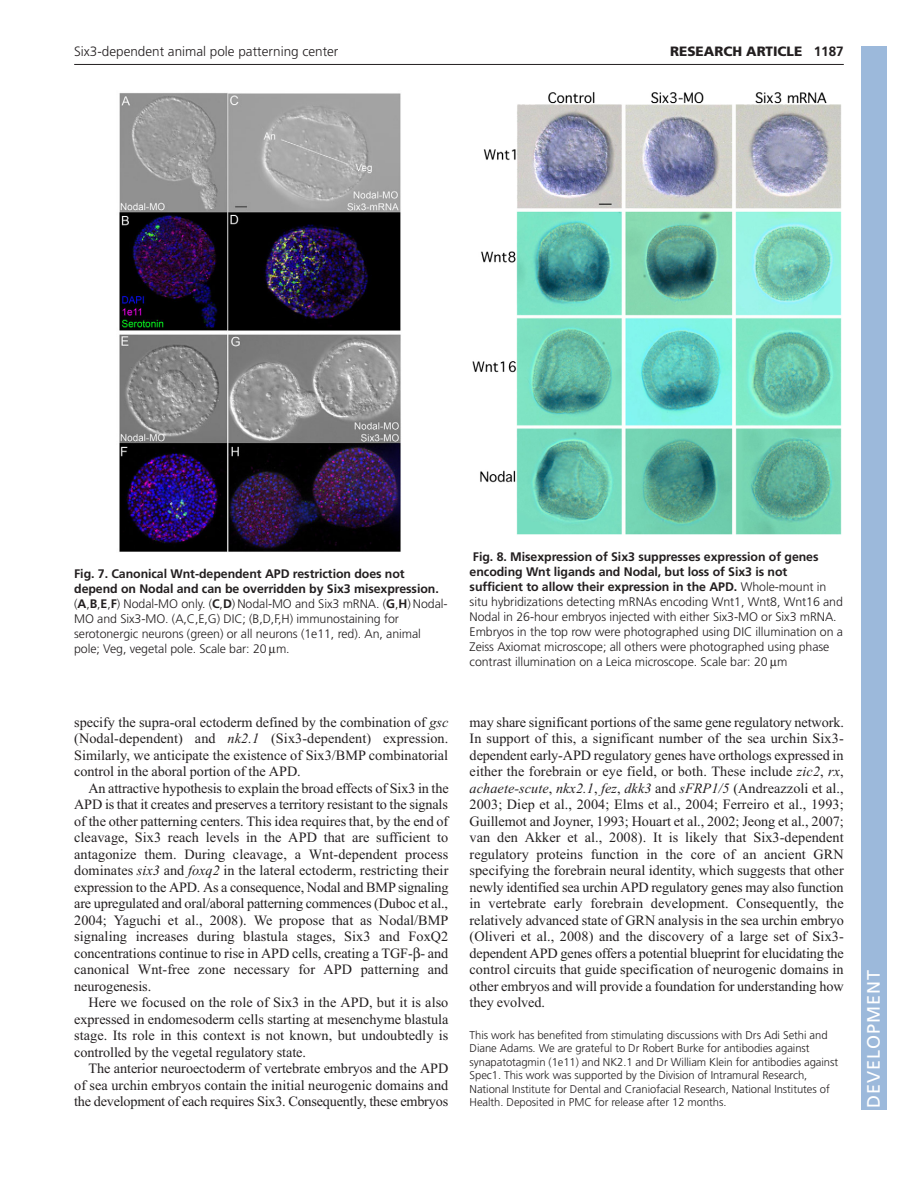
<style>
.page{position:relative;width:918px;height:1188px;background:#fff}
.page>*{position:absolute;margin:0;border:0;box-sizing:border-box;transform-origin:0 0}
.t1{font:18px "Frutiger LT Std";letter-spacing:.055em;color:#fff}
.t2{font:14.25px/16.5px "Times New Roman";letter-spacing:-.005em;color:#231f20;text-align:justify}
.t3{font:300 13.5px "Frutiger LT Std";color:#231f20}
.t4{font:900 13.5px "Frutiger LT Std";color:#231f20}
.t5{font:300 12.3px/15px "Frutiger LT Std";letter-spacing:-.005em;color:#231f20}
.t6{font:300 11.25px/13.5px "Frutiger LT Std";letter-spacing:-.005em;color:#231f20}
.s1{font-weight:700}
.s2{font-style:italic}
</style>
<div class="page">
<hr style="left:74px;top:64px;width:770px;height:1px;background:#231f20">
<img style="left:119px;top:93px;width:282px;height:459px">
<img style="left:472px;top:92px;width:370px;height:443px">
<div style="left:861px;top:46px;width:25px;height:1064px;background:#9cb9db"></div>
<p class="t3" style="left:74px;top:46px;width:266px">Six3-dependent animal pole patterning center</p>
<p class="t4" style="left:670px;top:46px;width:175px">RESEARCH ARTICLE <span class="s1">1187</span></p>
<p class="t5" style="left:74px;top:568px;width:375px"><span class="s1">Fig. 7. Canonical Wnt-dependent APD restriction does not depend on Nodal and can be overridden by Six3 misexpression. </span>(<span class="s1">A</span>,<span class="s1">B</span>,<span class="s1">E</span>,<span class="s1">F</span>) Nodal-MO only. (<span class="s1">C</span>,<span class="s1">D</span>) Nodal-MO and Six3 mRNA. (<span class="s1">G</span>,<span class="s1">H</span>) Nodal-MO and Six3-MO. (A,C,E,G) DIC; (B,D,F,H) immunostaining for serotonergic neurons (green) or all neurons (1e11, red). An, animal pole; Veg, vegetal pole. Scale bar: 20 m.</p>
<p class="t2" style="left:74px;top:715px;width:376px">specify the supra-oral ectoderm defined by the combination of <span class="s2">gsc </span>(Nodal-dependent) and <span class="s2">nk2.1</span> (Six3-dependent) expression.<br>Similarly, we anticipate the existence of Six3/BMP combinatorial control in the aboral portion of the APD.</p>
<p class="t2" style="left:74px;top:781px;width:376px;text-indent:14px">An attractive hypothesis to explain the broad effects of Six3 in the APD is that it creates and preserves a territory resistant to the signals of the other patterning centers. This idea requires that, by the end of cleavage, Six3 reach levels in the APD that are sufficient to antagonize them. During cleavage, a Wnt-dependent process dominates <span class="s2">six3</span> and <span class="s2">foxq2</span> in the lateral ectoderm, restricting their expression to the APD. As a consequence, Nodal and BMP signaling are upregulated and oral/aboral patterning commences (Duboc et al., 2004; Yaguchi et al., 2008). We propose that as Nodal/BMP signaling increases during blastula stages, Six3 and FoxQ2 concentrations continue to rise in APD cells, creating a TGF- - and canonical Wnt-free zone necessary for APD patterning and neurogenesis.</p>
<p class="t2" style="left:74px;top:996px;width:376px;text-indent:14px">Here we focused on the role of Six3 in the APD, but it is also expressed in endomesoderm cells starting at mesenchyme blastula stage. Its role in this context is not known, but undoubtedly is controlled by the vegetal regulatory state.</p>
<p class="t2" style="left:74px;top:1062px;width:376px;text-indent:14px">The anterior neuroectoderm of vertebrate embryos and the APD of sea urchin embryos contain the initial neurogenic domains and the development of each requires Six3. Consequently, these embryos</p>
<p class="t5" style="left:470px;top:550px;width:375px"><span class="s1">Fig. 8. Misexpression of Six3 suppresses expression of genes encoding Wnt ligands and Nodal, but loss of Six3 is not sufficient to allow their expression in the APD.</span> Whole-mount in situ hybridizations detecting mRNAs encoding Wnt1, Wnt8, Wnt16 and Nodal in 26-hour embryos injected with either Six3-MO or Six3 mRNA.<br>Embryos in the top row were photographed using DIC illumination on a Zeiss Axiomat microscope; all others were photographed using phase contrast illumination on a Leica microscope. Scale bar: 20 m</p>
<p class="t2" style="left:470px;top:715px;width:376px">may share significant portions of the same gene regulatory network.<br>In support of this, a significant number of the sea urchin Six3- dependent early-APD regulatory genes have orthologs expressed in either the forebrain or eye field, or both. These include <span class="s2">zic2</span>, <span class="s2">rx</span>, <span class="s2">achaete-scute</span>, <span class="s2">nkx2.1</span>, <span class="s2">fez</span>, <span class="s2">dkk3</span> and <span class="s2">sFRP1/5</span> (Andreazzoli et al., 2003; Diep et al., 2004; Elms et al., 2004; Ferreiro et al., 1993; Guillemot and Joyner, 1993; Houart et al., 2002; Jeong et al., 2007; van den Akker et al., 2008). It is likely that Six3-dependent regulatory proteins function in the core of an ancient GRN specifying the forebrain neural identity, which suggests that other newly identified sea urchin APD regulatory genes may also function in vertebrate early forebrain development. Consequently, the relatively advanced state of GRN analysis in the sea urchin embryo (Oliveri et al., 2008) and the discovery of a large set of Six3- dependent APD genes offers a potential blueprint for elucidating the control circuits that guide specification of neurogenic domains in other embryos and will provide a foundation for understanding how they evolved.</p>
<p class="t6" style="left:470px;top:1029px;width:370px">This work has benefited from stimulating discussions with Drs Adi Sethi and Diane Adams. We are grateful to Dr Robert Burke for antibodies against synapatotagmin (1e11) and NK2.1 and Dr William Klein for antibodies against Spec1. This work was supported by the Division of Intramural Research, National Institute for Dental and Craniofacial Research, National Institutes of Health. Deposited in PMC for release after 12 months.</p>
<p class="t1" style="left:863px;top:1108px;width:140px;rotate:-90deg">DEVELOPMENT</p>
</div>
